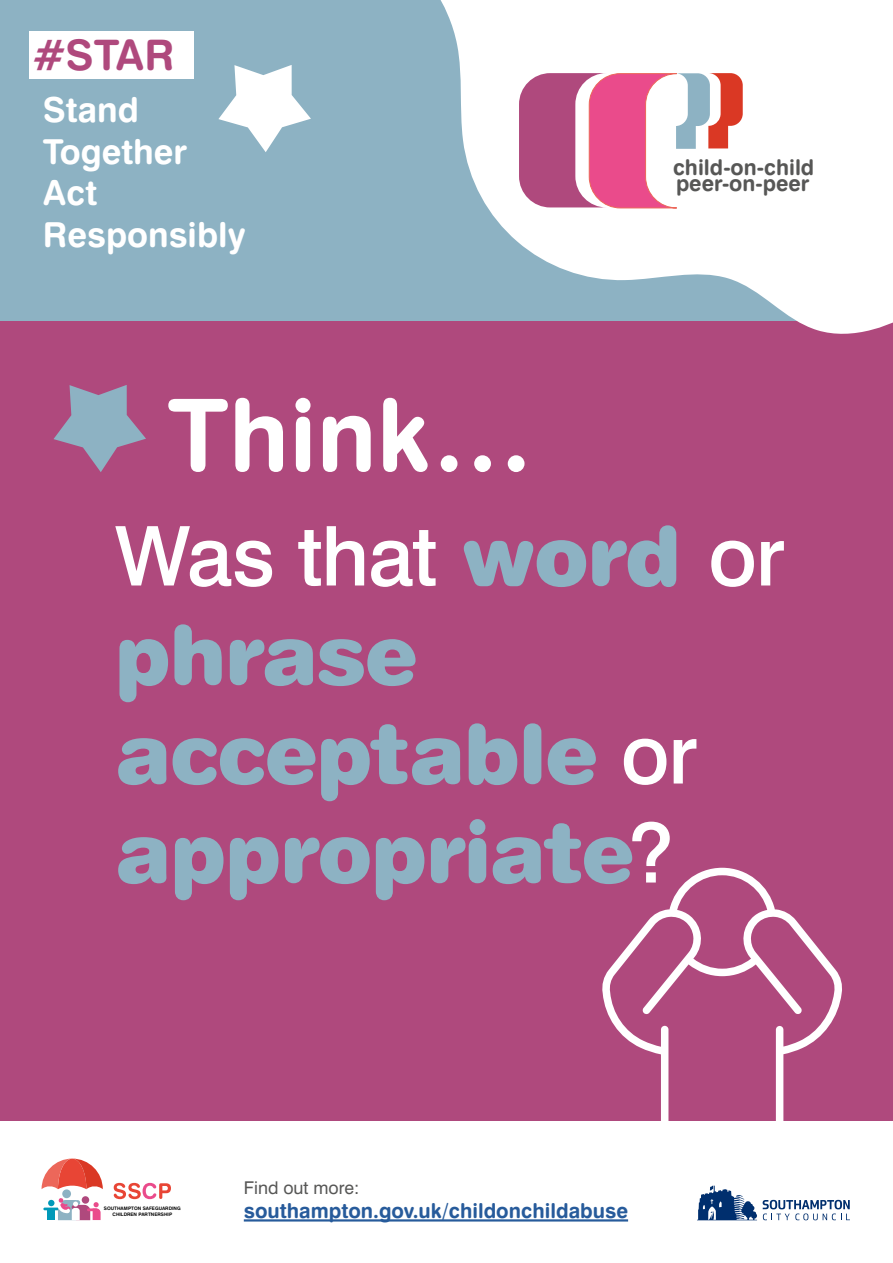
<style>
.page{position:relative;width:893px;height:1263px;background:#fff}
.page>*{position:absolute;margin:0;border:0;box-sizing:border-box;transform-origin:0 0}
.small_title{font:100.5px "Swiss 721 BT Bold Rounded";color:#fff}
.body{font:82.5px/99px "Swiss 721 BT Black Rounded";letter-spacing:-.01em;color:#8db2c3}
.t1{font:42.15px "Swiss 721 BT Bold Rounded";color:#af497d}
.t2{font:34.5px/41.4px "Swiss 721 BT Bold Rounded";color:#fff}
.t3{font:21.75px/16.5px "Swiss 721 BT Bold Rounded";color:#575756}
.t4{font:20.55px "Swiss 721 BT Bold Rounded";color:#275b9b}
.t5{font:17.7px "Swiss 721 BT";color:#575756}
.t6{font:4.8px/5.7px "Swiss 721 BT Bold Rounded";color:#000;text-align:center}
.s1{font-family:"Swiss 721 BT";font-weight:500;color:#fff}
</style>
<div class="page">
<div style="left:0;top:0;width:893px;height:1120px;background:#af497d"></div>
<svg style="left:601px;top:868px;width:242px;height:354px"></svg>
<div style="left:0;top:0;width:893px;height:321px;background:#8db2c3"></div>
<svg style="left:440px;top:0;width:453px;height:334px;fill:#fff"></svg>
<svg style="left:519px;top:73px;width:224px;height:135px;background:#dc92ad"></svg>
<svg style="left:218px;top:65px;width:93px;height:87px"></svg>
<div style="left:30px;top:31px;width:164px;height:48px;background:#fff"></div>
<svg style="left:697px;top:1186px;width:60px;height:34px"></svg>
<svg style="left:763px;top:1200px;width:87px;height:20px"></svg>
<svg style="left:42px;top:1158px;width:61px;height:31px"></svg>
<hr style="left:43px;top:1207px;width:16px;height:3px;background:#0099b9">
<div style="left:62px;top:1189px;width:9px;height:9px;background:#8db2c3;border-radius:50%"></div>
<div style="left:82px;top:1196px;width:7px;height:8px;background:#af497d;border-radius:50%"></div>
<svg style="left:114px;top:1183px;width:57px;height:16px"></svg>
<svg style="left:48px;top:1198px;width:53px;height:22px"></svg>
<hr style="left:244px;top:1219px;width:384px;height:2px;background:#275b9b">
<svg style="left:54px;top:385px;width:92px;height:87px"></svg>
<p class="t1" style="left:33px;top:29px;width:143px">#STAR</p>
<p class="t2" style="left:43px;top:89px;width:205px">Stand<br>Together<br>Act<br>Responsibly</p>
<p class="small_title" style="left:167px;top:372px;width:367px">Think…</p>
<p class="t3" style="left:673px;top:158px;width:143px">child-on-child peer-on-peer</p>
<p class="body" style="left:115px;top:506px;width:672px"><span class="s1">Was that</span> word <span class="s1">or </span>phrase</p>
<p class="body" style="left:115px;top:704px;width:584px">acceptable <span class="s1">or </span>appropriate<span class="s1">?</span></p>
<p class="t6" style="left:104px;top:1205px;width:78px">SOUTHAMPTON SAFEGUARDING<br>CHILDREN PARTNERSHIP</p>
<p class="t5" style="left:244px;top:1176px;width:117px">Find out more:</p>
<p class="t4" style="left:244px;top:1198px;width:386px">southampton.gov.uk/childonchildabuse</p>
</div>
